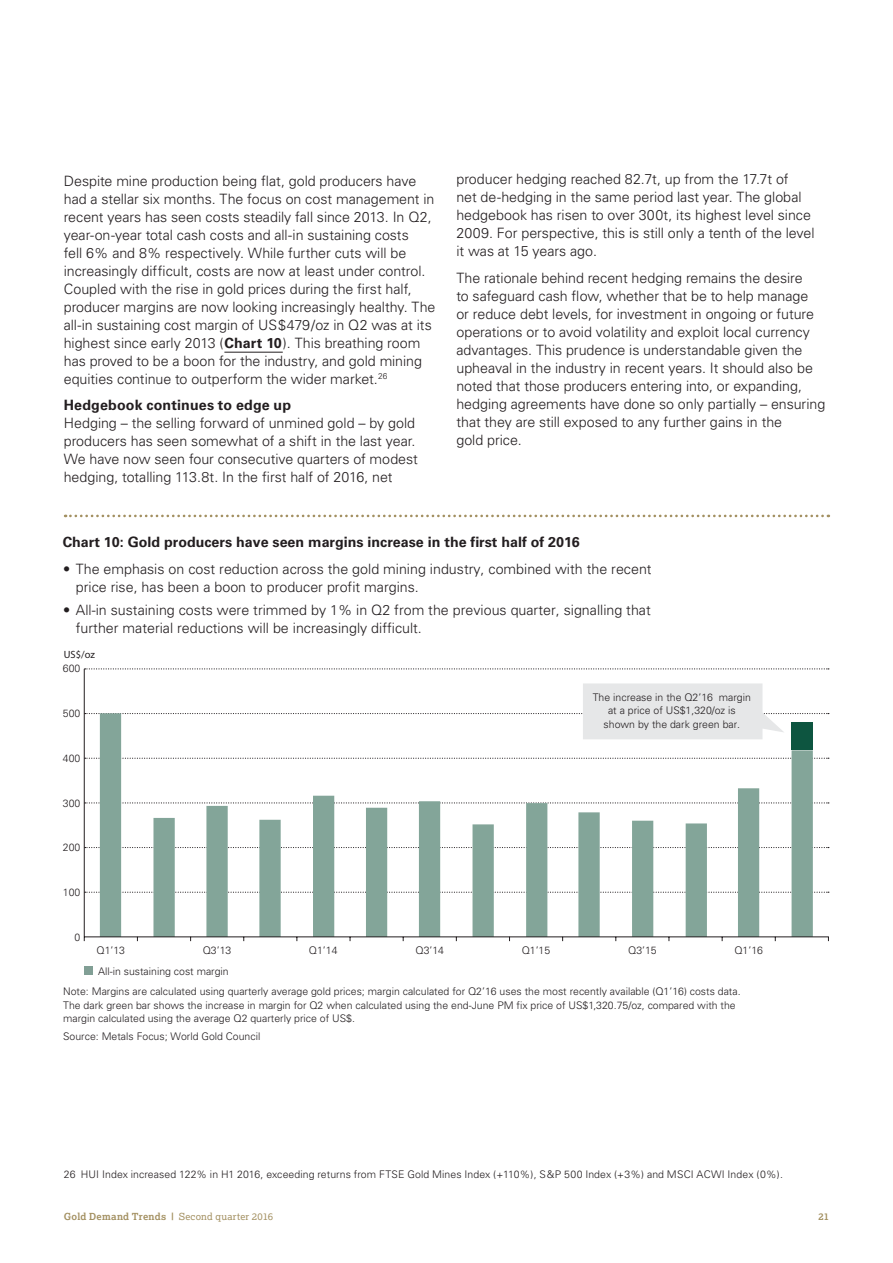
<style>
.page{position:relative;width:893px;height:1263px;background:#fff}
.page>*{position:absolute;margin:0;border:0;box-sizing:border-box;transform-origin:0 0}
.Body_copy_9_5_12{font:300 14.25px/18px "Univers";color:#231e20}
.Subheading{font:700 14.25px "Univers";color:#231e20}
.Two_digit_footnotes{font:300 10.5px/13.5px "Univers";color:#231e20}
.t1{font:italic 300 10.5px "Univers";color:#231e20}
.t2{font:700 9.75px "Lexia";letter-spacing:.025em;color:#a39061}
.s1{font-weight:700}
.s2{font-weight:400}
</style>
<div class="page">
<hr style="left:224px;top:352px;width:59px;height:1px;background:#231e20">
<svg style="left:65px;top:515px;width:764px;height:2px"></svg>
<svg style="left:84px;top:668px;width:745px;height:273px"></svg>
<div style="left:84px;top:966px;width:9px;height:9px;background:#819f95"></div>
<svg style="left:85px;top:683px;width:744px;height:56px"></svg>
<p class="Body_copy_9_5_12" style="left:64px;top:172px;width:373px">Despite mine production being flat, gold producers have had a stellar six months. The focus on cost management in recent years has seen costs steadily fall since 2013. In Q2, year-on-year total cash costs and all-in sustaining costs<br>fell 6% and 8% respectively. While further cuts will be increasingly difficult, costs are now at least under control.<br>Coupled with the rise in gold prices during the first half, producer margins are now looking increasingly healthy. The all-in sustaining cost margin of US$479/oz in Q2 was at its highest since early 2013 (<span class="s1">Chart 10</span>). This breathing room has proved to be a boon for the industry, and gold mining equities continue to outperform the wider market.<sup>26</sup></p>
<p class="Subheading" style="left:64px;top:397px;width:229px">Hedgebook continues to edge up</p>
<p class="Body_copy_9_5_12" style="left:64px;top:414px;width:356px">Hedging – the selling forward of unmined gold – by gold producers has seen somewhat of a shift in the last year.<br>We have now seen four consecutive quarters of modest hedging, totalling 113.8t. In the first half of 2016, net</p>
<p class="Body_copy_9_5_12" style="left:456px;top:170px;width:360px">producer hedging reached 82.7t, up from the 17.7t of<br>net de-hedging in the same period last year. The global hedgebook has risen to over 300t, its highest level since 2009. For perspective, this is still only a tenth of the level it was at 15 years ago.</p>
<p class="Body_copy_9_5_12" style="left:456px;top:269px;width:370px">The rationale behind recent hedging remains the desire<br>to safeguard cash flow, whether that be to help manage<br>or reduce debt levels, for investment in ongoing or future operations or to avoid volatility and exploit local currency advantages. This prudence is understandable given the upheaval in the industry in recent years. It should also be noted that those producers entering into, or expanding, hedging agreements have done so only partially – ensuring that they are still exposed to any further gains in the<br>gold price.</p>
<p class="Subheading" style="left:63px;top:534px;width:519px">Chart 10: Gold producers have seen margins increase in the first half of 2016</p>
<p class="Body_copy_9_5_12" style="left:76px;top:560px;width:577px;text-indent:-13px">• The emphasis on cost reduction across the gold mining industry, combined with the recent price rise, has been a boon to producer profit margins.</p>
<p class="Body_copy_9_5_12" style="left:76px;top:601px;width:576px;text-indent:-13px">• All-in sustaining costs were trimmed by 1% in Q2 from the previous quarter, signalling that further material reductions will be increasingly difficult.</p>
<p class="t1" style="left:64px;top:647px;width:33px">US$/oz</p>
<p class="Two_digit_footnotes" style="left:63px;top:662px;width:19px">600</p>
<p class="Two_digit_footnotes" style="left:63px;top:706px;width:19px">500</p>
<p class="Two_digit_footnotes" style="left:63px;top:751px;width:19px">400</p>
<p class="Two_digit_footnotes" style="left:63px;top:796px;width:19px">300</p>
<p class="Two_digit_footnotes" style="left:63px;top:841px;width:19px">200</p>
<p class="Two_digit_footnotes" style="left:63px;top:886px;width:19px">100</p>
<p class="Two_digit_footnotes" style="left:75px;top:930px;width:7px">0</p>
<p class="Two_digit_footnotes" style="left:593px;top:690px;width:160px;text-align:center">The increase in the Q2’16 margin at a price of US$1,320/oz is shown by the dark green bar.</p>
<p class="Two_digit_footnotes" style="left:97px;top:944px;width:30px">Q1’13</p>
<p class="Two_digit_footnotes" style="left:203px;top:944px;width:30px">Q3’13</p>
<p class="Two_digit_footnotes" style="left:309px;top:944px;width:30px">Q1’14</p>
<p class="Two_digit_footnotes" style="left:415px;top:944px;width:30px">Q3’14</p>
<p class="Two_digit_footnotes" style="left:522px;top:944px;width:30px">Q1’15</p>
<p class="Two_digit_footnotes" style="left:628px;top:944px;width:30px">Q3’15</p>
<p class="Two_digit_footnotes" style="left:734px;top:944px;width:30px">Q1’16</p>
<p class="Two_digit_footnotes" style="left:98px;top:964px;width:132px">All-in sustaining cost margin</p>
<p class="Two_digit_footnotes" style="left:63px;top:984px;width:679px">Note: Margins are calculated using quarterly average gold prices; margin calculated for Q2’16 uses the most recently available (Q1’16) costs data.<br>The dark green bar shows the increase in margin for Q2 when calculated using the end-June PM fix price of US$1,320.75/oz, compared with the margin calculated using the average Q2 quarterly price of US$.</p>
<p class="Two_digit_footnotes" style="left:63px;top:1029px;width:199px">Source: Metals Focus; World Gold Council</p>
<p class="Two_digit_footnotes" style="left:64px;top:1167px;width:721px">26 HUI Index increased 122% in H1 2016, exceeding returns from FTSE Gold Mines Index (+110%), S&amp;P 500 Index (+3%) and MSCI ACWI Index (0%).</p>
<p class="t2" style="left:64px;top:1211px;width:211px">Gold Demand Trends | <span class="s2">Second quarter 2016</span></p>
<p class="t2" style="left:818px;top:1211px;width:12px">21</p>
</div>
